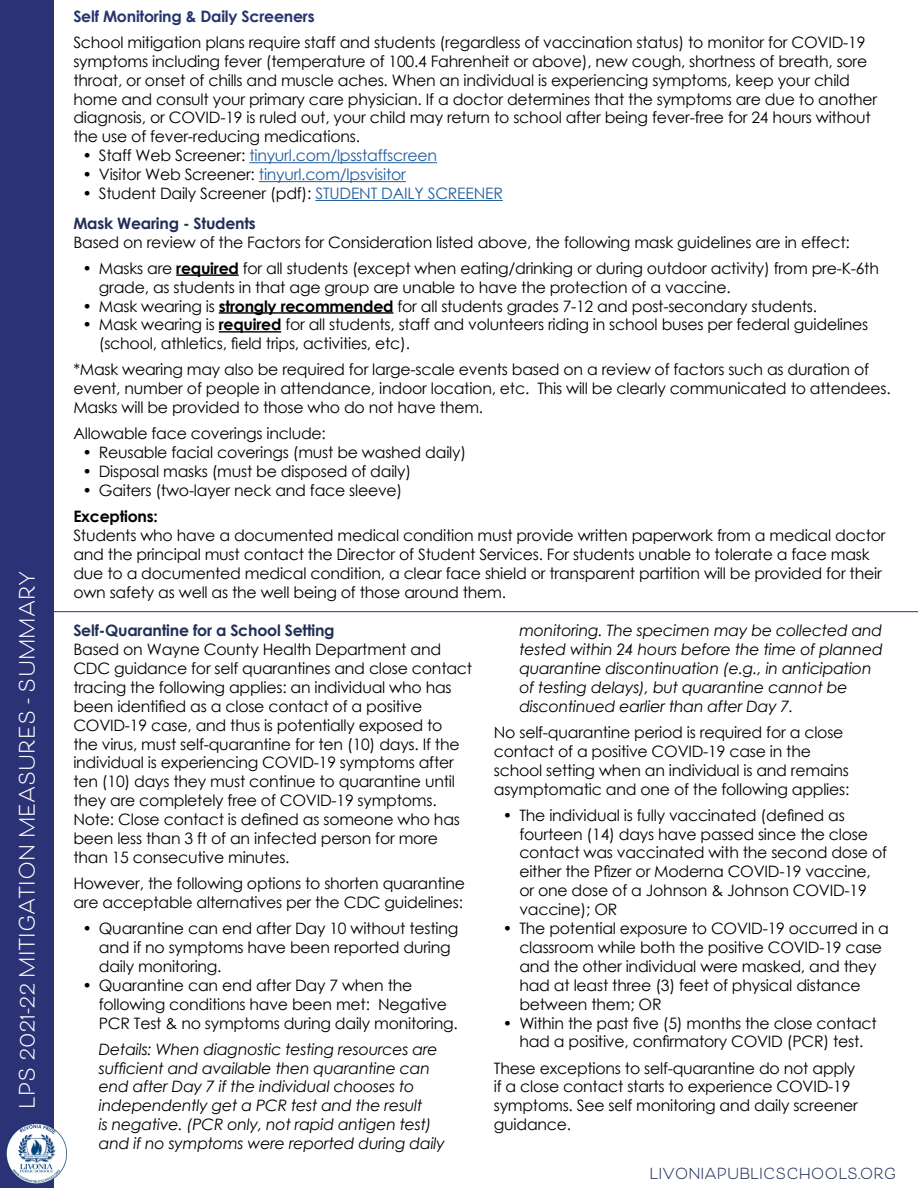
<style>
.page{position:relative;width:918px;height:1188px;background:#fff}
.page>*{position:absolute;margin:0;border:0;box-sizing:border-box;transform-origin:0 0}
.t1{font:700 21px "Beloved Sans";color:#fff}
.t2{font:15.75px/18.9px "Century Gothic";letter-spacing:-.015em;color:#000}
.t3{font:italic 15.75px/18.9px "Century Gothic";letter-spacing:-.015em;color:#000}
.t4{font:15.75px "Century Gothic";letter-spacing:-.015em;color:#215e9e}
.t5{font:700 15.75px "Century Gothic";letter-spacing:-.015em;color:#212e57}
.t6{font:700 15.75px "Century Gothic";letter-spacing:-.015em;color:#27356e}
.t7{font:700 15.75px "Century Gothic";letter-spacing:-.015em;color:#000}
.t8{font:700 15px "Beloved Sans";color:#212e57}
.s1{color:#000}
.s2{color:#215e9e}
.s3{font-weight:700;color:#212e57}
.s4{font-weight:700}
</style>
<div class="page">
<div style="left:0;top:0;width:54px;height:1188px;background:#2b3276"></div>
<img style="left:7px;top:1123px;width:60px;height:61px">
<hr style="left:249px;top:162px;width:188px;height:1px;background:#215e9e">
<hr style="left:259px;top:181px;width:147px;height:1px;background:#215e9e">
<hr style="left:315px;top:200px;width:188px;height:1px;background:#215e9e">
<hr style="left:176px;top:274px;width:63px;height:2px;background:#000">
<hr style="left:219px;top:312px;width:174px;height:2px;background:#000">
<hr style="left:219px;top:331px;width:62px;height:2px;background:#000">
<hr style="left:54px;top:611px;width:864px;height:1px;background:#2a3274">
<h1 class="t1" style="left:15px;top:1109px;width:539px;rotate:-90deg">LPS 2021-22 MITIGATION MEASURES - SUMMARY</h1>
<p class="t6" style="left:73px;top:4px;width:243px">Self Monitoring &amp; Daily Screeners</p>
<p class="t2" style="left:73px;top:32px;width:806px">School mitigation plans require staff and students (regardless of vaccination status) to monitor for COVID-19 symptoms including fever (temperature of 100.4 Fahrenheit or above), new cough, shortness of breath, sore throat, or onset of chills and muscle aches. When an individual is experiencing symptoms, keep your child home and consult your primary care physician. If a doctor determines that the symptoms are due to another diagnosis, or COVID-19 is ruled out, your child may return to school after being fever-free for 24 hours without the use of fever-reducing medications.</p>
<p class="t4" style="left:82px;top:145px;width:356px"><span class="s1">• Staff Web Screener:</span> tinyurl.com/lpsstaffscreen</p>
<p class="t4" style="left:82px;top:163px;width:325px"><span class="s1">• Visitor Web Screener:</span> tinyurl.com/lpsvisitor</p>
<p class="t2" style="left:73px;top:178px;width:431px;line-height:29.7px;text-indent:9px">• Student Daily Screener (pdf): <span class="s2">STUDENT DAILY SCREENER<br></span><span class="s3">Mask Wearing - Students</span></p>
<p class="t2" style="left:73px;top:232px;width:778px">Based on review of the Factors for Consideration listed above, the following mask guidelines are in effect:</p>
<p class="t2" style="left:99px;top:258px;width:782px;text-indent:-17px">• Masks are <span class="s4">required</span> for all students (except when eating/drinking or during outdoor activity) from pre-K-6th grade, as students in that age group are unable to have the protection of a vaccine.</p>
<p class="t2" style="left:82px;top:296px;width:736px">• Mask wearing is <span class="s4">strongly recommended</span> for all students grades 7-12 and post-secondary students.</p>
<p class="t2" style="left:99px;top:315px;width:771px;text-indent:-17px">• Mask wearing is <span class="s4">required</span> for all students, staff and volunteers riding in school buses per federal guidelines (school, athletics, field trips, activities, etc).</p>
<p class="t2" style="left:73px;top:360px;width:819px">*Mask wearing may also be required for large-scale events based on a review of factors such as duration of event, number of people in attendance, indoor location, etc. This will be clearly communicated to attendees.<br>Masks will be provided to those who do not have them.</p>
<p class="t2" style="left:73px;top:424px;width:254px">Allowable face coverings include:</p>
<p class="t2" style="left:82px;top:443px;width:385px">• Reusable facial coverings (must be washed daily)</p>
<p class="t2" style="left:82px;top:462px;width:330px">• Disposal masks (must be disposed of daily)</p>
<p class="t2" style="left:82px;top:481px;width:322px">• Gaiters (two-layer neck and face sleeve)</p>
<p class="t7" style="left:73px;top:504px;width:86px">Exceptions:</p>
<p class="t2" style="left:73px;top:526px;width:814px">Students who have a documented medical condition must provide written paperwork from a medical doctor and the principal must contact the Director of Student Services. For students unable to tolerate a face mask due to a documented medical condition, a clear face shield or transparent partition will be provided for their own safety as well as the well being of those around them.</p>
<p class="t5" style="left:73px;top:618px;width:263px">Self-Quarantine for a School Setting</p>
<p class="t2" style="left:73px;top:640px;width:400px">Based on Wayne County Health Department and CDC guidance for self quarantines and close contact tracing the following applies: an individual who has been identified as a close contact of a positive COVID-19 case, and thus is potentially exposed to<br>the virus, must self-quarantine for ten (10) days. If the individual is experiencing COVID-19 symptoms after ten (10) days they must continue to quarantine until they are completely free of COVID-19 symptoms.<br>Note: Close contact is defined as someone who has been less than 3 ft of an infected person for more than 15 consecutive minutes.</p>
<p class="t2" style="left:73px;top:874px;width:393px">However, the following options to shorten quarantine are acceptable alternatives per the CDC guidelines:</p>
<p class="t2" style="left:99px;top:919px;width:361px;text-indent:-17px">• Quarantine can end after Day 10 without testing and if no symptoms have been reported during daily monitoring.</p>
<p class="t2" style="left:99px;top:975px;width:360px;text-indent:-17px">• Quarantine can end after Day 7 when the following conditions have been met: Negative<br>PCR Test &amp; no symptoms during daily monitoring.</p>
<p class="t3" style="left:99px;top:1039px;width:348px">Details: When diagnostic testing resources are sufficient and available then quarantine can end after Day 7 if the individual chooses to independently get a PCR test and the result<br>is negative. (PCR only, not rapid antigen test) and if no symptoms were reported during daily</p>
<p class="t3" style="left:519px;top:621px;width:365px">monitoring. The specimen may be collected and tested within 24 hours before the time of planned quarantine discontinuation (e.g., in anticipation of testing delays), but quarantine cannot be discontinued earlier than after Day 7.</p>
<p class="t2" style="left:494px;top:722px;width:357px">No self-quarantine period is required for a close contact of a positive COVID-19 case in the school setting when an individual is and remains asymptomatic and one of the following applies:</p>
<p class="t2" style="left:519px;top:805px;width:369px;text-indent:-17px">• The individual is fully vaccinated (defined as fourteen (14) days have passed since the close contact was vaccinated with the second dose of either the Pfizer or Moderna COVID-19 vaccine, or one dose of a Johnson &amp; Johnson COVID-19 vaccine); OR</p>
<p class="t2" style="left:519px;top:919px;width:371px;text-indent:-17px">• The potential exposure to COVID-19 occurred in a classroom while both the positive COVID-19 case and the other individual were masked, and they had at least three (3) feet of physical distance between them; OR</p>
<p class="t2" style="left:503px;top:1013px;width:376px;text-align:center">• Within the past five (5) months the close contact had a positive, confirmatory COVID (PCR) test.</p>
<p class="t2" style="left:494px;top:1058px;width:365px">These exceptions to self-quarantine do not apply if a close contact starts to experience COVID-19 symptoms. See self monitoring and daily screener guidance.</p>
<p class="t8" style="left:650px;top:1165px;width:248px">LIVONIAPUBLICSCHOOLS.ORG</p>
</div>
